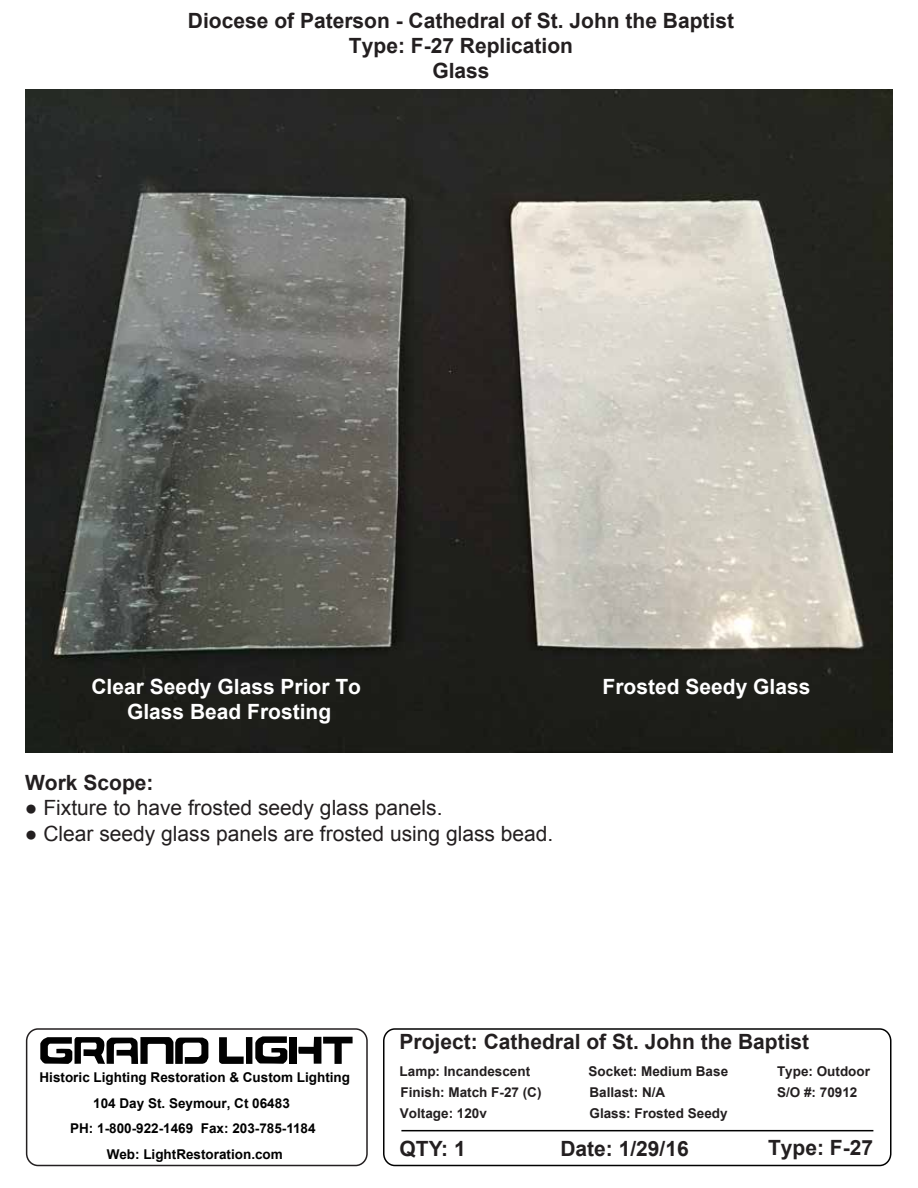
<style>
.page{position:relative;width:918px;height:1188px;background:#fff}
.page>*{position:absolute;margin:0;border:0;box-sizing:border-box;transform-origin:0 0}
.t1{font:700 21px/25.2px "Arial";color:#231f20;text-align:center}
.t2{font:21px "Arial";color:#231f20}
.t3{font:700 21px "Arial";color:#fff}
.t4{font:700 13.5px/25.5px "Arial";color:#010101;text-align:center}
.t5{font:700 13.5px "Arial";color:#231f20}
</style>
<div class="page">
<svg style="left:40px;top:1037px;width:168px;height:27px"></svg>
<svg style="left:219px;top:1037px;width:25px;height:27px"></svg>
<div style="left:246px;top:1037px;width:6px;height:27px;background:#010101"></div>
<svg style="left:255px;top:1036px;width:32px;height:28px"></svg>
<div style="left:290px;top:1037px;width:7px;height:27px;background:#010101"></div>
<svg style="left:298px;top:1037px;width:55px;height:27px"></svg>
<hr style="left:401px;top:1130px;width:472px;height:1px;background:#010101">
<div style="left:26px;top:1028px;width:342px;height:138px;border:2px solid #231f20;border-radius:12px"></div>
<div style="left:383px;top:1028px;width:509px;height:138px;border:2px solid #010101;border-radius:12px"></div>
<img style="left:26px;top:89px;width:866px;height:664px">
<p class="t1" style="left:188px;top:8px;width:548px">Diocese of Paterson - Cathedral of St. John the Baptist<br>Type: F-27 Replication<br>Glass</p>
<p class="t3" style="left:91px;top:673px;width:271px">Clear Seedy Glass Prior To</p>
<p class="t3" style="left:603px;top:673px;width:209px">Frosted Seedy Glass</p>
<p class="t3" style="left:127px;top:698px;width:206px">Glass Bead Frosting</p>
<p class="t1" style="left:25px;top:771px;width:130px">Work Scope:</p>
<p class="t2" style="left:25px;top:794px;width:419px">● Fixture to have frosted seedy glass panels.</p>
<p class="t2" style="left:25px;top:820px;width:530px">● Clear seedy glass panels are frosted using glass bead.</p>
<p class="t4" style="left:40px;top:1065px;width:312px">Historic Lighting Restoration &amp; Custom Lighting 104 Day St. Seymour, Ct 06483<br>PH: 1-800-922-1469 Fax: 203-785-1184<br>Web: LightRestoration.com</p>
<p class="t1" style="left:400px;top:1030px;width:411px">Project: Cathedral of St. John the Baptist</p>
<p class="t5" style="left:589px;top:1062px;width:141px">Socket: Medium Base</p>
<p class="t5" style="left:400px;top:1062px;width:132px">Lamp: Incandescent</p>
<p class="t5" style="left:400px;top:1104px;width:89px">Voltage: 120v</p>
<p class="t5" style="left:401px;top:1083px;width:142px">Finish: Match F-27 (C)</p>
<p class="t5" style="left:590px;top:1083px;width:77px">Ballast: N/A</p>
<p class="t5" style="left:590px;top:1104px;width:140px">Glass: Frosted Seedy</p>
<p class="t5" style="left:777px;top:1062px;width:95px">Type: Outdoor</p>
<p class="t5" style="left:777px;top:1083px;width:82px">S/O #: 70912</p>
<p class="t1" style="left:400px;top:1137px;width:68px">QTY: 1</p>
<p class="t1" style="left:560px;top:1137px;width:130px">Date: 1/29/16</p>
<p class="t1" style="left:768px;top:1136px;width:107px">Type: F-27</p>
</div>
